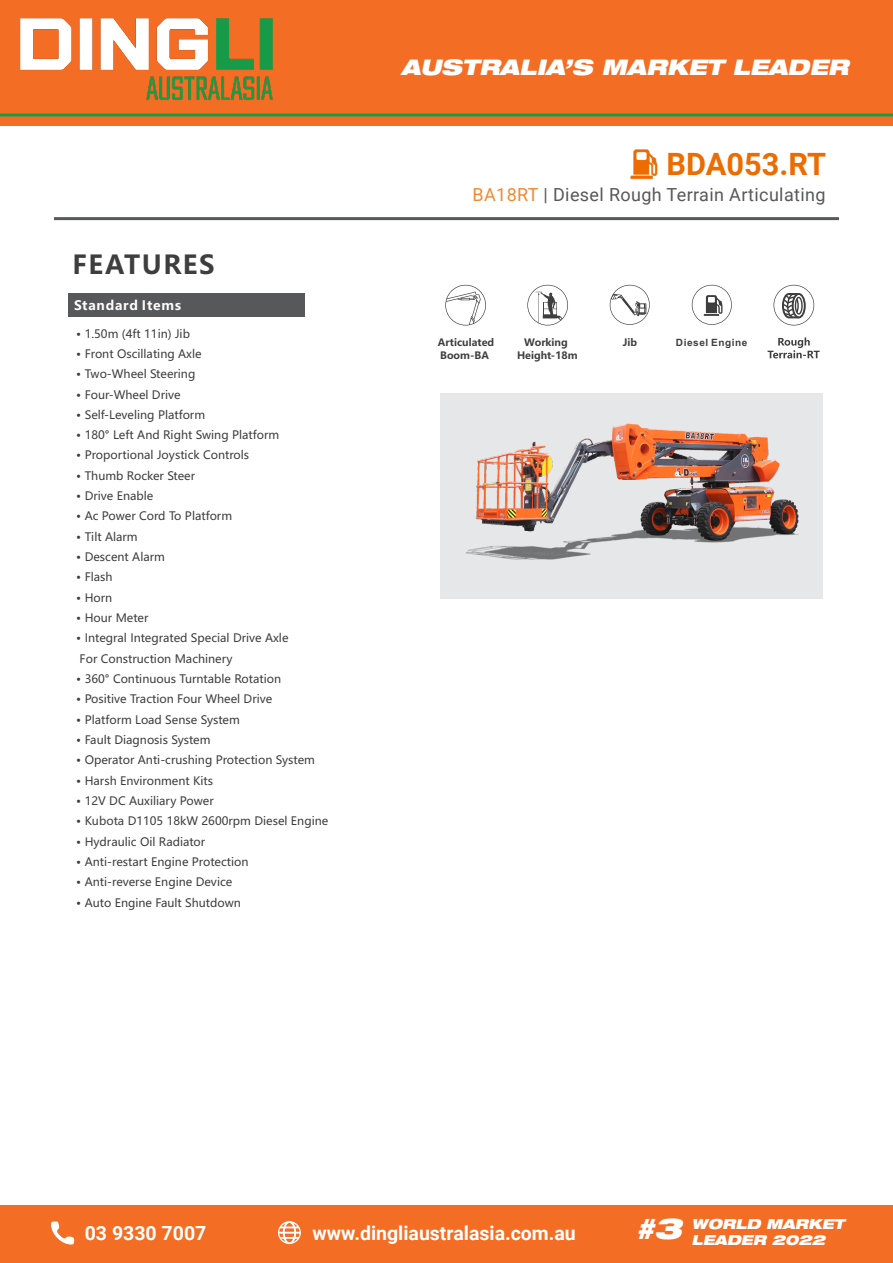
<style>
.page{position:relative;width:893px;height:1263px;background:#fff}
.page>*{position:absolute;margin:0;border:0;box-sizing:border-box;transform-origin:0 0}
.t1{font:700 30.75px "Roboto";color:#ed6c00}
.t2{font:700 28.65px "Microsoft Ya Hei";color:#f36e21}
.t3{font:700 25.8px "Microsoft Ya Hei";letter-spacing:.06em;color:#3e3e3f}
.t4{font:italic 900 expanded 21.6px "Helvetica Neue LT Pro";color:#fff}
.t5{font:700 19.5px "Roboto";color:#fff}
.t6{font:18px "Roboto";letter-spacing:.02em;color:#57585a}
.t7{font:17.25px "Microsoft Ya Hei";color:#3e3e3f}
.t8{font:italic 900 expanded 13.8px/16.6px "Helvetica Neue LT Pro";color:#fff}
.t9{font:700 12.9px "Microsoft Ya Hei";letter-spacing:.06em;color:#fff}
.t10{font:11.55px/20.2px "Microsoft Ya Hei";color:#3e3e3f}
.t11{font:700 10.05px/13.2px "Microsoft Ya Hei";color:#3e3e3f;text-align:center}
.t12{font:700 10.05px "Arial";letter-spacing:.055em;color:#3e3e3f}
.s1{color:#f18933}
</style>
<div class="page">
<div style="left:0;top:0;width:893px;height:125px;background:#f36e24"></div>
<img style="left:20px;top:18px;width:253px;height:82px">
<hr style="left:0;top:113px;width:893px;height:3px;background:#169b48">
<div style="left:0;top:1205px;width:893px;height:58px;background:#f36e24"></div>
<svg style="left:51px;top:1221px;width:24px;height:24px"></svg>
<svg style="left:278px;top:1221px;width:23px;height:23px"></svg>
<div style="left:440px;top:394px;width:383px;height:205px;background:#e6e7e9"></div>
<img style="left:466px;top:423px;width:333px;height:137px">
<div style="left:68px;top:293px;width:237px;height:23px;background:#57585a"></div>
<svg style="left:445px;top:285px;width:41px;height:40px"></svg>
<svg style="left:610px;top:285px;width:40px;height:40px"></svg>
<svg style="left:527px;top:285px;width:41px;height:40px"></svg>
<svg style="left:773px;top:285px;width:41px;height:40px"></svg>
<svg style="left:767px;top:337px;width:53px;height:21px"></svg>
<svg style="left:692px;top:285px;width:40px;height:40px"></svg>
<hr style="left:54px;top:217px;width:785px;height:3px;background:#57585a">
<img style="left:630px;top:149px;width:28px;height:31px">
<h3 class="t4" style="left:401px;top:53px;width:449px">AUSTRALIA’S MARKET LEADER</h3>
<p class="t3" style="left:72px;top:246px;width:144px">FEATURES</p>
<p class="t9" style="left:74px;top:296px;width:109px">Standard Items</p>
<p class="t10" style="left:76px;top:323px;width:115px">• 1.50m (4ft 11in) Jib</p>
<p class="t10" style="left:76px;top:343px;width:127px">• Front Oscillating Axle</p>
<p class="t10" style="left:76px;top:364px;width:121px">• Two-Wheel Steering</p>
<p class="t10" style="left:76px;top:384px;width:106px">• Four-Wheel Drive</p>
<p class="t10" style="left:76px;top:404px;width:130px">• Self-Leveling Platform</p>
<p class="t10" style="left:76px;top:424px;width:204px">• 180° Left And Right Swing Platform</p>
<p class="t10" style="left:76px;top:445px;width:174px">• Proportional Joystick Controls</p>
<p class="t10" style="left:76px;top:465px;width:120px">• Thumb Rocker Steer</p>
<p class="t10" style="left:76px;top:485px;width:79px">• Drive Enable</p>
<p class="t10" style="left:76px;top:506px;width:157px">• Ac Power Cord To Platform</p>
<p class="t10" style="left:76px;top:526px;width:63px">• Tilt Alarm</p>
<p class="t10" style="left:76px;top:546px;width:90px">• Descent Alarm</p>
<p class="t10" style="left:76px;top:567px;width:38px">• Flash</p>
<p class="t10" style="left:76px;top:587px;width:38px">• Horn</p>
<p class="t10" style="left:76px;top:607px;width:74px">• Hour Meter</p>
<p class="t10" style="left:76px;top:628px;width:214px">• Integral Integrated Special Drive Axle<br>For Construction Machinery</p>
<p class="t10" style="left:76px;top:668px;width:206px">• 360° Continuous Turntable Rotation</p>
<p class="t10" style="left:76px;top:689px;width:197px">• Positive Traction Four Wheel Drive</p>
<p class="t10" style="left:76px;top:709px;width:165px">• Platform Load Sense System</p>
<p class="t10" style="left:76px;top:729px;width:136px">• Fault Diagnosis System</p>
<p class="t10" style="left:76px;top:750px;width:240px">• Operator Anti-crushing Protection System</p>
<p class="t10" style="left:76px;top:770px;width:138px">• Harsh Environment Kits</p>
<p class="t10" style="left:76px;top:790px;width:139px">• 12V DC Auxiliary Power</p>
<p class="t10" style="left:76px;top:811px;width:254px">• Kubota D1105 18kW 2600rpm Diesel Engine</p>
<p class="t10" style="left:76px;top:831px;width:130px">• Hydraulic Oil Radiator</p>
<p class="t10" style="left:76px;top:851px;width:174px">• Anti-restart Engine Protection</p>
<p class="t10" style="left:76px;top:871px;width:158px">• Anti-reverse Engine Device</p>
<p class="t10" style="left:76px;top:892px;width:166px">• Auto Engine Fault Shutdown</p>
<p class="t1" style="left:666px;top:143px;width:161px">BDA053.RT</p>
<p class="t6" style="left:473px;top:182px;width:354px"><span class="s1">BA18RT</span> | Diesel Rough Terrain Articulating</p>
<p class="t2" style="left:704px;top:148px;width:115px">BA18RT</p>
<p class="t7" style="left:640px;top:186px;width:179px">Modular Boom Series</p>
<p class="t11" style="left:438px;top:335px;width:58px;text-align:left">Articulated<br>Boom-BA</p>
<p class="t11" style="left:623px;top:335px;width:16px">Jib</p>
<p class="t12" style="left:676px;top:335px;width:73px">Diesel Engine</p>
<p class="t11" style="left:517px;top:335px;width:62px">Working<br>Height-18m</p>
<h3 class="t5" style="left:85px;top:1219px;width:123px">03 9330 7007</h3>
<h3 class="t5" style="left:313px;top:1219px;width:265px">www.dingliaustralasia.com.au</h3>
<p class="t8" style="left:636px;top:1215px;width:210px;text-indent:55px">WORLD MARKET <sup>#3</sup> LEADER 2022</p>
</div>
